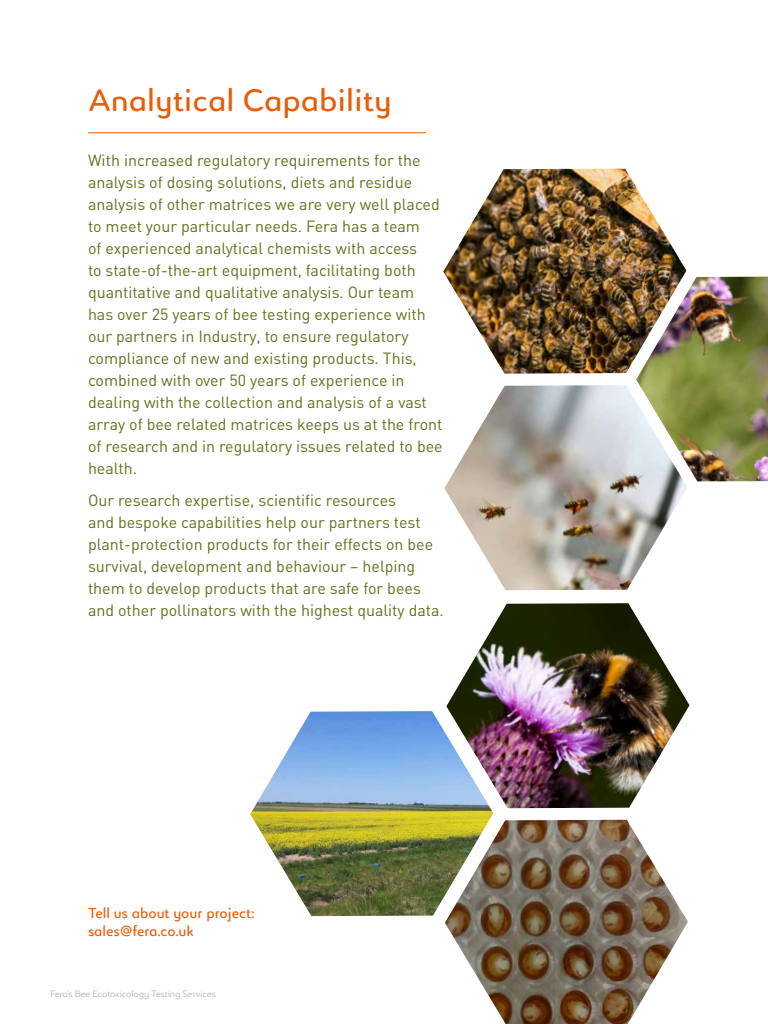
<style>
.page{position:relative;width:768px;height:1024px;background:#fff}
.page>*{position:absolute;margin:0;border:0;box-sizing:border-box;transform-origin:0 0}
.t1{font:30px "Luengo";color:#e65e09}
.t2{font:16px/22px "DIN";color:#686e1b}
.t3{font:14px/18px "Luengo";color:#e65e09}
.t4{font:300 9px "Luengo";letter-spacing:-.015em;color:#b3b2b2}
</style>
<div class="page">
<hr style="left:88px;top:132px;width:338px;height:1px;background:#e65e09">
<img style="left:250px;top:711px;width:243px;height:205px">
<img style="left:445px;top:820px;width:243px;height:204px">
<img style="left:446px;top:603px;width:244px;height:205px">
<img style="left:443px;top:169px;width:243px;height:205px">
<img style="left:444px;top:385px;width:243px;height:205px">
<img style="left:636px;top:277px;width:132px;height:204px">
<h1 class="t1" style="left:88px;top:79px;width:305px">Analytical Capability</h1>
<p class="t2" style="left:88px;top:149px;width:356px">With increased regulatory requirements for the analysis of dosing solutions, diets and residue analysis of other matrices we are very well placed to meet your particular needs. Fera has a team<br>of experienced analytical chemists with access<br>to state-of-the-art equipment, facilitating both quantitative and qualitative analysis. Our team has over 25 years of bee testing experience with our partners in Industry, to ensure regulatory compliance of new and existing products. This, combined with over 50 years of experience in dealing with the collection and analysis of a vast array of bee related matrices keeps us at the front of research and in regulatory issues related to bee health.</p>
<p class="t2" style="left:88px;top:489px;width:357px">Our research expertise, scientific resources<br>and bespoke capabilities help our partners test plant-protection products for their effects on bee survival, development and behaviour – helping them to develop products that are safe for bees and other pollinators with the highest quality data.</p>
<p class="t3" style="left:88px;top:904px;width:168px">Tell us about your project: sales@fera.co.uk</p>
<p class="t4" style="left:50px;top:988px;width:167px">Fera’s Bee Ecotoxicology Testing Services</p>
</div>
